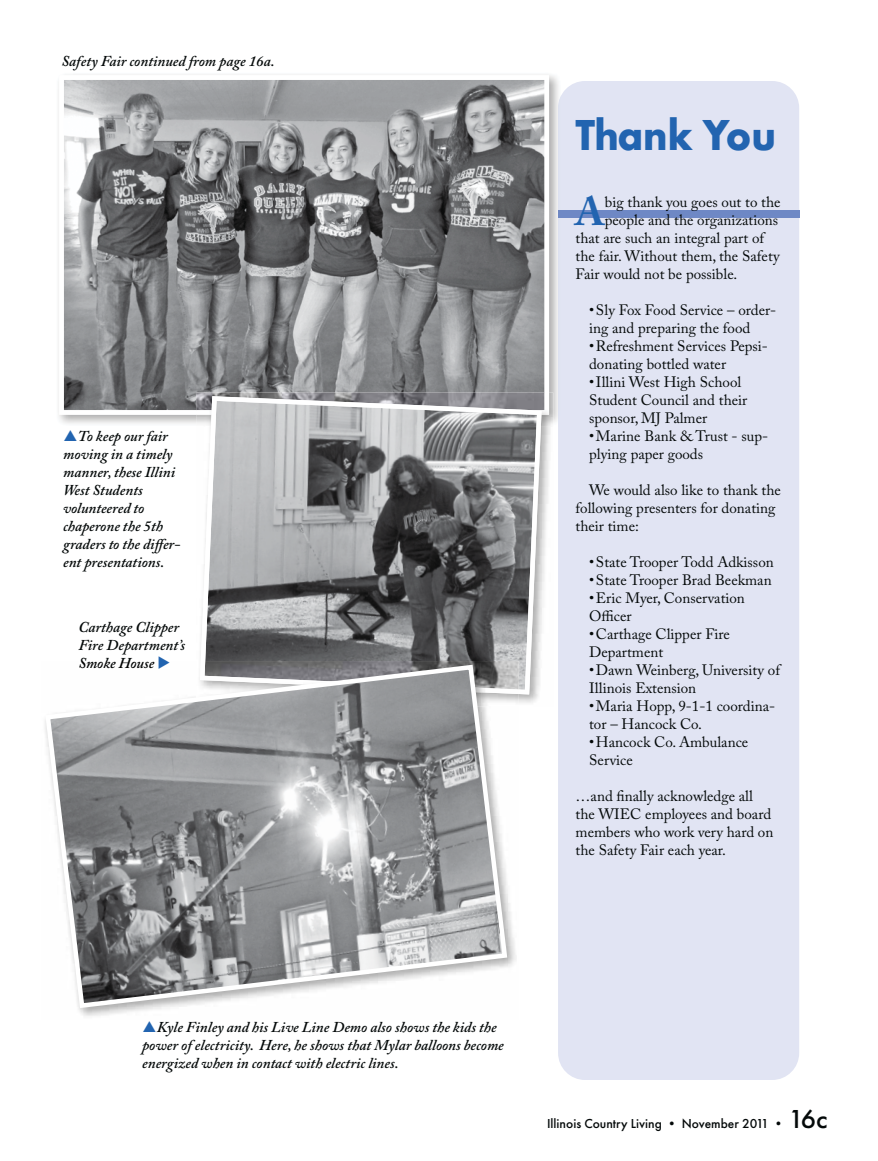
<style>
.page{position:relative;width:878px;height:1161px;background:#fff}
.page>*{position:absolute;margin:0;border:0;box-sizing:border-box;transform-origin:0 0}
.t1{font:700 45px "Futura PT";letter-spacing:-.01em;color:#2264b0;scale:.93 1}
.t2{font:700 40.35px "Adobe Caslon Pro";color:#2264b0}
.t3{font:15px/18px "Adobe Caslon Pro";color:#040909}
.t4{font:italic 600 15px/18px "Adobe Caslon Pro";color:#040909}
.t5{font:italic 600 15px "Adobe Caslon Pro";color:#010202}
.t6{font:500 13.5px "Futura PT";color:#040909}
.s1{font-size:27px}
</style>
<div class="page">
<div style="left:558px;top:81px;width:241px;height:999px;background:#e1e4f3;border-radius:27px"></div>
<div style="left:558px;top:210px;width:241px;height:7px;background:#6e88c5"></div>
<img style="left:58px;top:75px;width:501px;height:349px">
<img style="left:558px;top:95px;width:3px;height:329px">
<svg style="left:558px;top:210px;width:3px;height:7px"></svg>
<svg style="left:59px;top:75px;width:490px;height:340px;background:#8e8f91"></svg>
<img style="left:196px;top:393px;width:357px;height:310px">
<img style="left:196px;top:393px;width:353px;height:22px">
<svg style="left:200px;top:396px;width:341px;height:298px;background:#8c8d8f"></svg>
<img style="left:200px;top:661px;width:318px;height:33px">
<svg style="left:45px;top:662px;width:464px;height:349px"></svg>
<svg style="left:159px;top:662px;width:10px;height:7px"></svg>
<p class="t4" style="left:62px;top:53px;width:214px">Safety Fair continued from page 16a.</p>
<p class="t4" style="left:63px;top:428px;width:119px;text-indent:15px">To keep our fair moving in a timely manner, these Illini<br>West Students volunteered to chaperone the 5th graders to the differ&shy;ent presentations.</p>
<p class="t4" style="left:78px;top:619px;width:108px">Carthage Clipper<br>Fire Department’s</p>
<p class="t5" style="left:78px;top:657px;width:77px">Smoke House</p>
<h1 class="t1" style="left:575px;top:109px;width:217px">Thank You</h1>
<h2 class="t2" style="left:575px;top:196px;width:31px">A</h2>
<p class="t3" style="left:605px;top:194px;width:177px">big thank you goes out to the</p>
<p class="t3" style="left:605px;top:212px;width:175px">people and the organizations</p>
<p class="t3" style="left:575px;top:230px;width:190px">that are such an integral part of</p>
<p class="t3" style="left:575px;top:248px;width:205px">the fair. Without them, the Safety</p>
<p class="t3" style="left:575px;top:266px;width:163px">Fair would not be possible.</p>
<p class="t3" style="left:589px;top:302px;width:189px">•Sly Fox Food Service – order&shy;ing and preparing the food</p>
<p class="t3" style="left:589px;top:338px;width:180px">•Refreshment Services Pepsi&shy;donating bottled water</p>
<p class="t3" style="left:589px;top:374px;width:160px">•Illini West High School<br>Student Council and their sponsor, MJ Palmer</p>
<p class="t3" style="left:589px;top:428px;width:180px">•Marine Bank &amp; Trust - sup&shy;plying paper goods</p>
<p class="t3" style="left:575px;top:482px;width:207px;text-indent:14px">We would also like to thank the following presenters for donating their time:</p>
<p class="t3" style="left:589px;top:554px;width:186px">•State Trooper Todd Adkisson</p>
<p class="t3" style="left:589px;top:572px;width:184px">•State Trooper Brad Beekman</p>
<p class="t3" style="left:589px;top:590px;width:157px">•Eric Myer, Conservation<br>Officer</p>
<p class="t3" style="left:589px;top:626px;width:142px">•Carthage Clipper Fire<br>Department</p>
<p class="t3" style="left:589px;top:662px;width:192px">•Dawn Weinberg, University of<br>Illinois Extension</p>
<p class="t3" style="left:589px;top:698px;width:187px">•Maria Hopp, 9-1-1 coordina&shy;tor – Hancock Co.</p>
<p class="t3" style="left:589px;top:734px;width:161px">•Hancock Co. Ambulance<br>Service</p>
<p class="t3" style="left:575px;top:788px;width:199px">…and finally acknowledge all the WIEC employees and board members who work very hard on the Safety Fair each year.</p>
<p class="t4" style="left:142px;top:1019px;width:363px;text-indent:15px">Kyle Finley and his Live Line Demo also shows the kids the power of electricity. Here, he shows that Mylar balloons become energized when in contact with electric lines.</p>
<p class="t6" style="left:547px;top:1116px;width:282px">Illinois Country Living • November 2011 • <span class="s1">16c</span></p>
</div>
